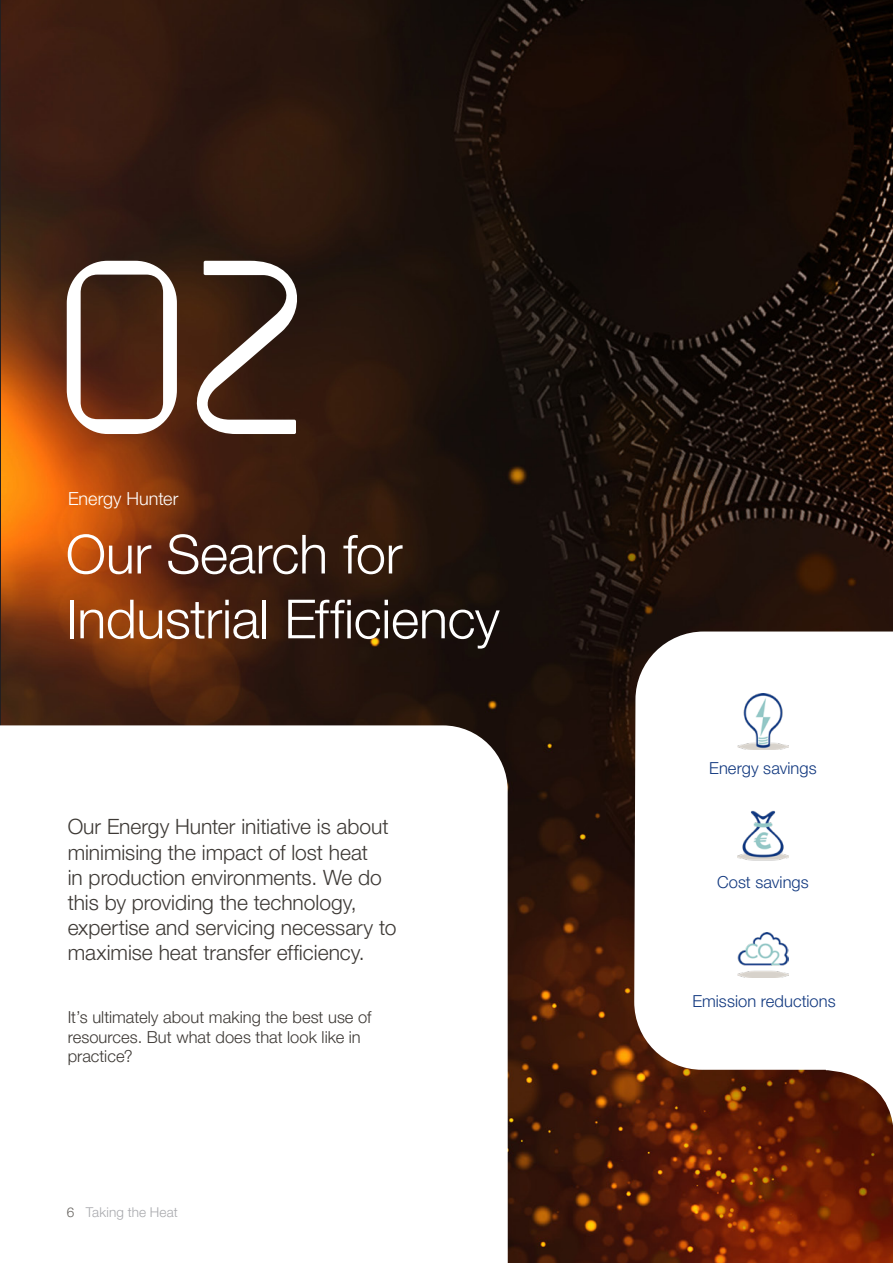
<style>
.page{position:relative;width:893px;height:1263px;background:#fff}
.page>*{position:absolute;margin:0;border:0;box-sizing:border-box;transform-origin:0 0}
.Body{font:247.5px "Alfa Laval Glyphs";color:#fff}
.t1{font:300 54px "Helvetica Neue LT Pro";letter-spacing:-.01em;color:#fff}
.Lead-In{font:300 21px/25.2px "Helvetica Neue LT Pro";color:#3d3935}
.t2{font:300 18px "Helvetica Neue LT Pro";color:#fff}
.Body-2{font:300 16.5px/19.8px "Helvetica Neue LT Pro";letter-spacing:.005em;color:#3d3935}
.t3{font:300 16.5px "Helvetica Neue LT Pro";letter-spacing:.005em;color:#11387f}
.t4{font:300 13.5px "Helvetica Neue LT Pro";letter-spacing:.01em;color:#a8a9ad}
.s1{color:#64615d}
</style>
<div class="page">
<img style="left:1px;top:0;width:892px;height:1263px">
<svg style="left:0;top:725px;width:508px;height:538px"></svg>
<svg style="left:634px;top:631px;width:259px;height:587px"></svg>
<img style="left:737px;top:694px;width:52px;height:56px">
<img style="left:737px;top:808px;width:52px;height:56px">
<img style="left:737px;top:933px;width:52px;height:44px">
<svg style="left:826px;top:966px;width:67px;height:172px"></svg>
<p class="Body" style="left:47px;top:236px;width:275px">02</p>
<h4 class="t2" style="left:68px;top:487px;width:112px">Energy Hunter</h4>
<h2 class="t1" style="left:66px;top:521px;width:338px">Our Search for</h2>
<h2 class="t1" style="left:66px;top:586px;width:435px">Industrial Efficiency</h2>
<p class="Lead-In" style="left:68px;top:814px;width:330px">Our Energy Hunter initiative is about minimising the impact of lost heat<br>in production environments. We do this by providing the technology, expertise and servicing necessary to maximise heat transfer efficiency.</p>
<p class="Body-2" style="left:68px;top:1006px;width:305px">It’s ultimately about making the best use of resources. But what does that look like in practice?</p>
<p class="t4" style="left:67px;top:1204px;width:112px"><span class="s1">6</span> Taking the Heat</p>
<h3 class="t3" style="left:709px;top:758px;width:109px">Energy savings</h3>
<h3 class="t3" style="left:717px;top:872px;width:93px">Cost savings</h3>
<h3 class="t3" style="left:692px;top:991px;width:145px">Emission reductions</h3>
</div>
